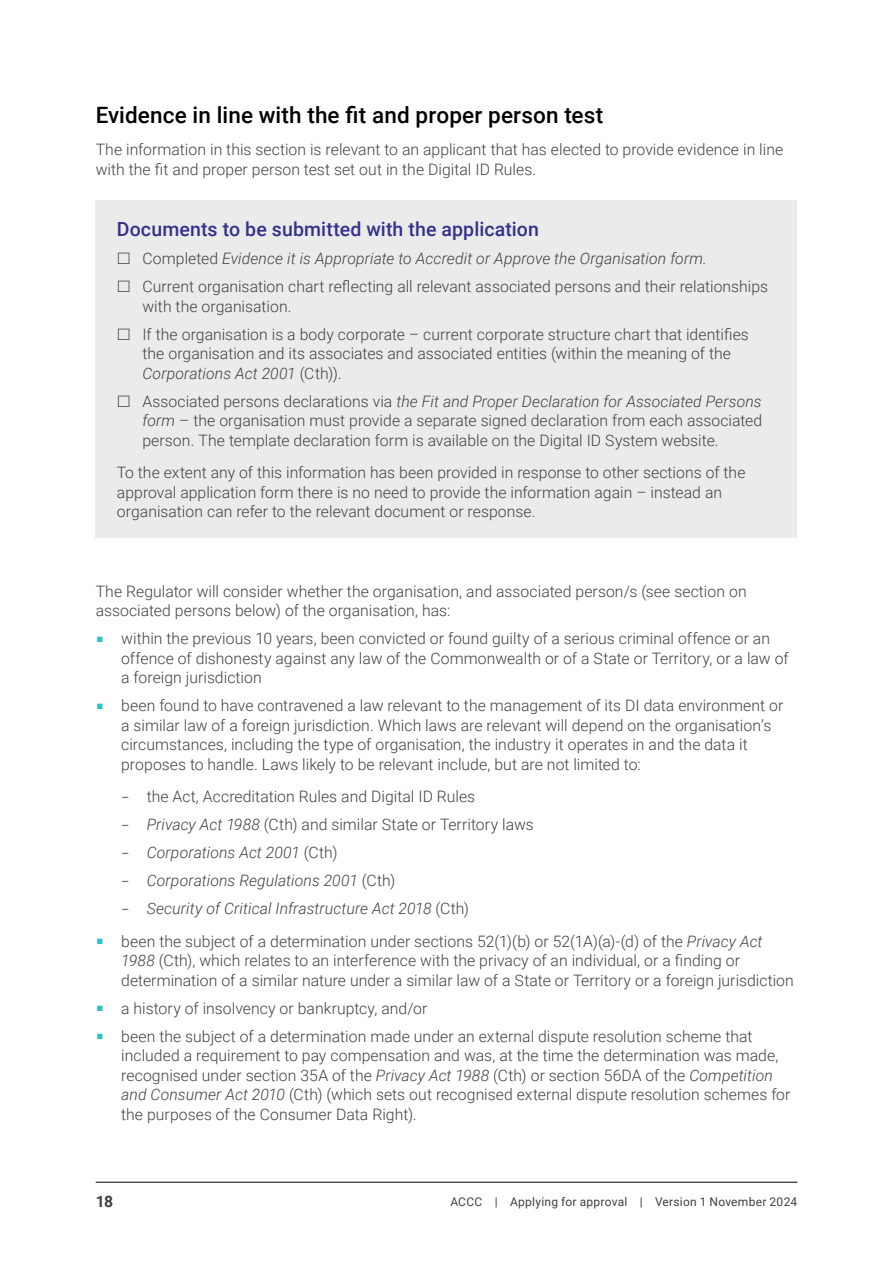
<style>
.page{position:relative;width:893px;height:1263px;background:#fff}
.page>*{position:absolute;margin:0;border:0;box-sizing:border-box;transform-origin:0 0}
.t1{font:500 22.5px "Roboto";letter-spacing:.005em;color:#000}
.t2{font:500 19.5px "Roboto";letter-spacing:.005em;color:#35318b}
.t3{font:300 15.75px/19.5px "Roboto";color:#414042}
.t4{font:italic 300 15.75px "Roboto";letter-spacing:.005em;color:#414042}
.t5{font:700 15.75px "Roboto";color:#414042}
.t6{font:12px "Roboto";letter-spacing:.025em;color:#414042}
.s1{font-style:italic}
.s2{font-family:"Gotham"}
.s3{font-family:"Gotham";font-style:normal}
.s4{font-style:normal}
</style>
<div class="page">
<hr style="left:96px;top:1182px;width:701px;height:1px;background:#000">
<div style="left:96px;top:200px;width:701px;height:338px;background:#ebebec"></div>
<h1 class="t1" style="left:96px;top:99px;width:509px">Evidence in line with the fit and proper person test</h1>
<p class="t3" style="left:96px;top:139px;width:689px">The information in this section is relevant to an applicant that has elected to provide evidence in line with the fit and proper person test set out in the Digital ID Rules.</p>
<p class="t2" style="left:117px;top:216px;width:423px">Documents to be submitted with the application</p>
<p class="t3" style="left:142px;top:244px;width:627px;line-height:28px">Completed <span class="s1">Evidence it is Appropriate to Accredit or Approve the Organisation form</span>.<br>Current organisation chart reflecting all relevant associated persons and their relationships</p>
<p class="t3" style="left:142px;top:292px;width:608px;line-height:28px">with the organisation.<br>If the organisation is a body corporate – current corporate structure chart that identifies</p>
<p class="t3" style="left:142px;top:343px;width:590px">the organisation and its associates and associated entities (within the meaning of the<br><span class="s1">Corporations Act 2001</span> (Cth)).</p>
<p class="t3" style="left:142px;top:391px;width:621px;text-align:justify">Associated persons declarations via <span class="s1">the Fit and Proper Declaration for Associated Persons form</span> – the organisation must provide a separate signed declaration from each associated person. The template declaration form is available on the Digital ID System website.</p>
<p class="t3" style="left:117px;top:462px;width:630px">To the extent any of this information has been provided in response to other sections of the approval application form there is no need to provide the information again – instead an organisation can refer to the relevant document or response.</p>
<p class="t3" style="left:96px;top:581px;width:652px">The Regulator will consider whether the organisation, and associated person/s (see section on associated persons below) of the organisation, has:</p>
<p class="t3" style="left:121px;top:628px;width:669px">within the previous 10 years, been convicted or found guilty of a serious criminal offence or an offence of dishonesty against any law of the Commonwealth or of a State or Territory, or a law of a foreign jurisdiction</p>
<p class="t3" style="left:121px;top:695px;width:664px">been found to have contravened a law relevant to the management of its DI data environment or a similar law of a foreign jurisdiction. Which laws are relevant will depend on the organisation’s circumstances, including the type of organisation, the industry it operates in and the data it proposes to handle. Laws likely to be relevant include, but are not limited to:</p>
<p class="t3" style="left:121px;top:786px;width:356px"><span class="s2">–</span> the Act, Accreditation Rules and Digital ID Rules</p>
<p class="t3" style="left:121px;top:814px;width:414px"><span class="s2">–</span> <span class="s1">Privacy Act 1988</span> (Cth) and similar State or Territory laws</p>
<p class="t4" style="left:121px;top:842px;width:218px"><span class="s3">–</span> Corporations Act 2001 <span class="s4">(Cth)</span></p>
<p class="t4" style="left:121px;top:870px;width:276px"><span class="s3">–</span> Corporations Regulations 2001 <span class="s4">(Cth)</span></p>
<p class="t3" style="left:121px;top:892px;width:643px;line-height:32.2px"><span class="s2">–</span> <span class="s1">Security of Critical Infrastructure Act 2018</span> (Cth)<br>been the subject of a determination under sections 52(1)(b) or 52(1A)(a)-(d) of the <span class="s1">Privacy Act</span></p>
<p class="t3" style="left:121px;top:950px;width:674px"><span class="s1">1988</span> (Cth), which relates to an interference with the privacy of an individual, or a finding or determination of a similar nature under a similar law of a State or Territory or a foreign jurisdiction</p>
<p class="t3" style="left:121px;top:993px;width:633px;line-height:28px">a history of insolvency or bankruptcy, and/or<br>been the subject of a determination made under an external dispute resolution scheme that</p>
<p class="t3" style="left:121px;top:1045px;width:671px">included a requirement to pay compensation and was, at the time the determination was made, recognised under section 35A of the <span class="s1">Privacy Act 1988</span> (Cth) or section 56DA of the <span class="s1">Competition and Consumer Act 2010</span> (Cth) (which sets out recognised external dispute resolution schemes for the purposes of the Consumer Data Right).</p>
<p class="t5" style="left:96px;top:1190px;width:19px">18</p>
<p class="t6" style="left:450px;top:1193px;width:348px">ACCC | Applying for approval | Version 1 November 2024</p>
</div>
